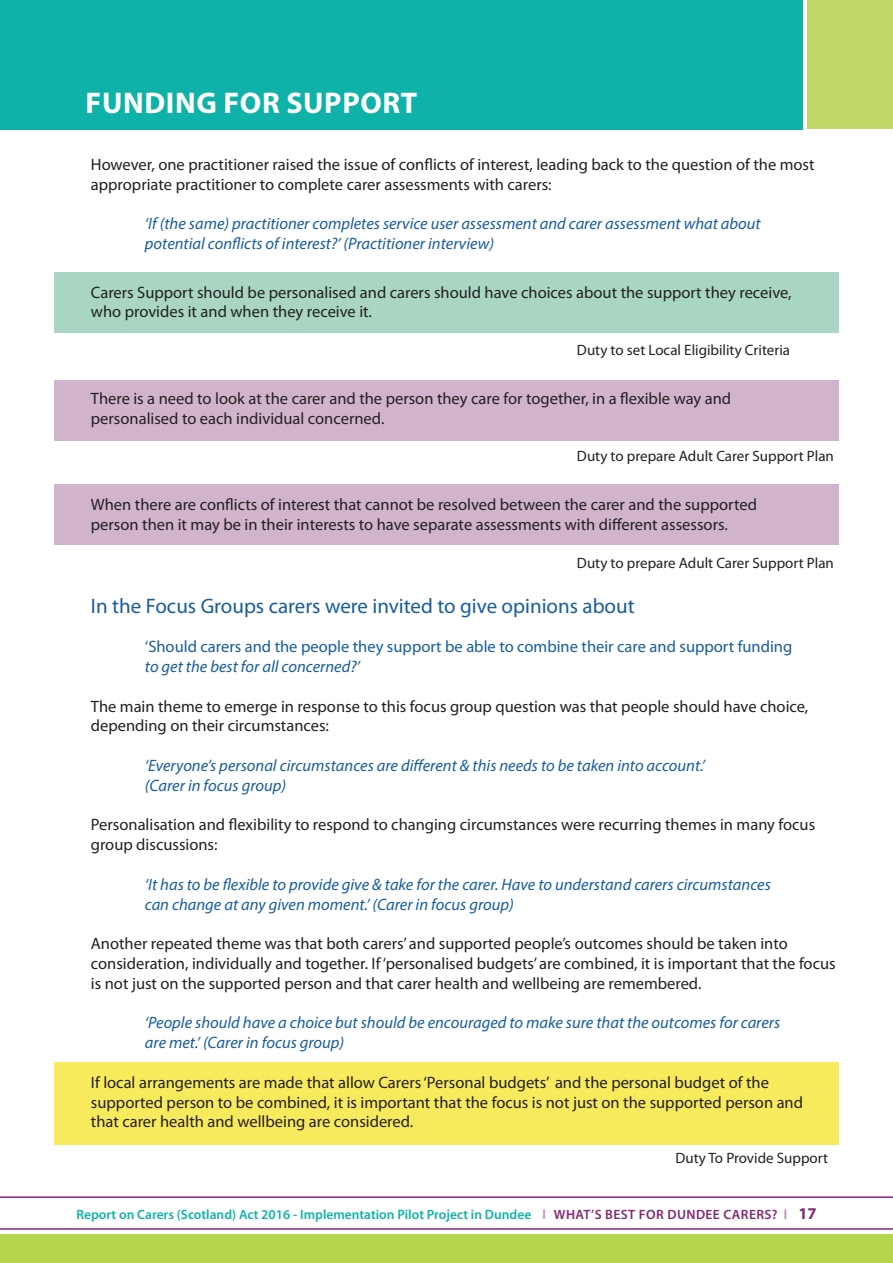
<style>
.page{position:relative;width:893px;height:1263px;background:#fff}
.page>*{position:absolute;margin:0;border:0;box-sizing:border-box;transform-origin:0 0}
.t1{font:700 30px "Myriad Pro";letter-spacing:.02em;color:#fff}
.t2{font:21px "Myriad Pro";color:#175d9e}
.t3{font:16.5px/19.8px "Myriad Pro";color:#231f20}
.t4{font:italic 16.5px/19.8px "Myriad Pro";color:#175d9e}
.t5{font:16.5px "Myriad Pro";color:#175d9e}
.t6{font:15px "Myriad Pro";color:#231f20}
.t7{font:600 13.5px "Myriad Pro";color:#0eb2a8}
.s1{color:#ba8bb2}
.s2{color:#822976}
.s3{font-weight:700;font-size:16.5px;color:#822976}
</style>
<div class="page">
<div style="left:0;top:1235px;width:893px;height:28px;background:#b3d44b"></div>
<hr style="left:0;top:1196px;width:893px;height:2px;background:#822976">
<hr style="left:0;top:1228px;width:893px;height:2px;background:#822976">
<div style="left:734px;top:0;width:114px;height:128px;background:linear-gradient(to bottom,#fff,#fff)"></div>
<div style="left:0;top:0;width:803px;height:130px;background:#0eb2a8"></div>
<div style="left:808px;top:0;width:85px;height:129px;background:#c1d969"></div>
<div style="left:54px;top:1062px;width:785px;height:83px;background:#f7ea5c"></div>
<div style="left:54px;top:484px;width:785px;height:61px;background:#d1b4cc"></div>
<div style="left:54px;top:380px;width:785px;height:60px;background:#d1b4cc"></div>
<div style="left:54px;top:272px;width:785px;height:61px;background:#a8d6c3"></div>
<h1 class="t1" style="left:86px;top:83px;width:333px">FUNDING FOR SUPPORT</h1>
<p class="t3" style="left:91px;top:154px;width:725px">However, one practitioner raised the issue of conflicts of interest, leading back to the question of the most appropriate practitioner to complete carer assessments with carers:</p>
<p class="t4" style="left:145px;top:213px;width:617px">‘If (the same) practitioner completes service user assessment and carer assessment what about potential conflicts of interest?’ (Practitioner interview)</p>
<p class="t3" style="left:91px;top:282px;width:702px">Carers Support should be personalised and carers should have choices about the support they receive, who provides it and when they receive it.</p>
<p class="t6" style="left:577px;top:341px;width:215px">Duty to set Local Eligibility Criteria</p>
<p class="t3" style="left:91px;top:388px;width:642px">There is a need to look at the carer and the person they care for together, in a flexible way and personalised to each individual concerned.</p>
<p class="t6" style="left:577px;top:447px;width:258px">Duty to prepare Adult Carer Support Plan</p>
<p class="t3" style="left:91px;top:494px;width:667px">When there are conflicts of interest that cannot be resolved between the carer and the supported person then it may be in their interests to have separate assessments with different assessors.</p>
<p class="t6" style="left:577px;top:553px;width:258px">Duty to prepare Adult Carer Support Plan</p>
<p class="t2" style="left:91px;top:593px;width:545px">In the Focus Groups carers were invited to give opinions about</p>
<p class="t5" style="left:145px;top:636px;width:649px">‘Should carers and the people they support be able to combine their care and support funding</p>
<p class="t4" style="left:145px;top:656px;width:216px">to get the best for all concerned?’</p>
<p class="t3" style="left:91px;top:696px;width:719px">The main theme to emerge in response to this focus group question was that people should have choice, depending on their circumstances:</p>
<p class="t4" style="left:145px;top:755px;width:562px">‘Everyone’s personal circumstances are different &amp; this needs to be taken into account.’ (Carer in focus group)</p>
<p class="t3" style="left:91px;top:815px;width:726px">Personalisation and flexibility to respond to changing circumstances were recurring themes in many focus group discussions:</p>
<p class="t4" style="left:145px;top:874px;width:627px">‘It has to be flexible to provide give &amp; take for the carer. Have to understand carers circumstances can change at any given moment.’ (Carer in focus group)</p>
<p class="t3" style="left:91px;top:933px;width:746px">Another repeated theme was that both carers’ and supported people’s outcomes should be taken into consideration, individually and together. If ‘personalised budgets’ are combined, it is important that the focus is not just on the supported person and that carer health and wellbeing are remembered.</p>
<p class="t4" style="left:145px;top:1013px;width:637px">‘People should have a choice but should be encouraged to make sure that the outcomes for carers are met.’ (Carer in focus group)</p>
<p class="t3" style="left:91px;top:1072px;width:714px">If local arrangements are made that allow Carers ‘Personal budgets’ and the personal budget of the supported person to be combined, it is important that the focus is not just on the supported person and that carer health and wellbeing are considered.</p>
<p class="t6" style="left:675px;top:1149px;width:154px">Duty To Provide Support</p>
<p class="t7" style="left:76px;top:1206px;width:742px">Report on Carers (Scotland) Act 2016 - Implementation Pilot Project in Dundee <span class="s1">l</span> <span class="s2">WHAT’S BEST FOR DUNDEE CARERS?</span> <span class="s1">l</span> <span class="s3">17</span></p>
</div>
